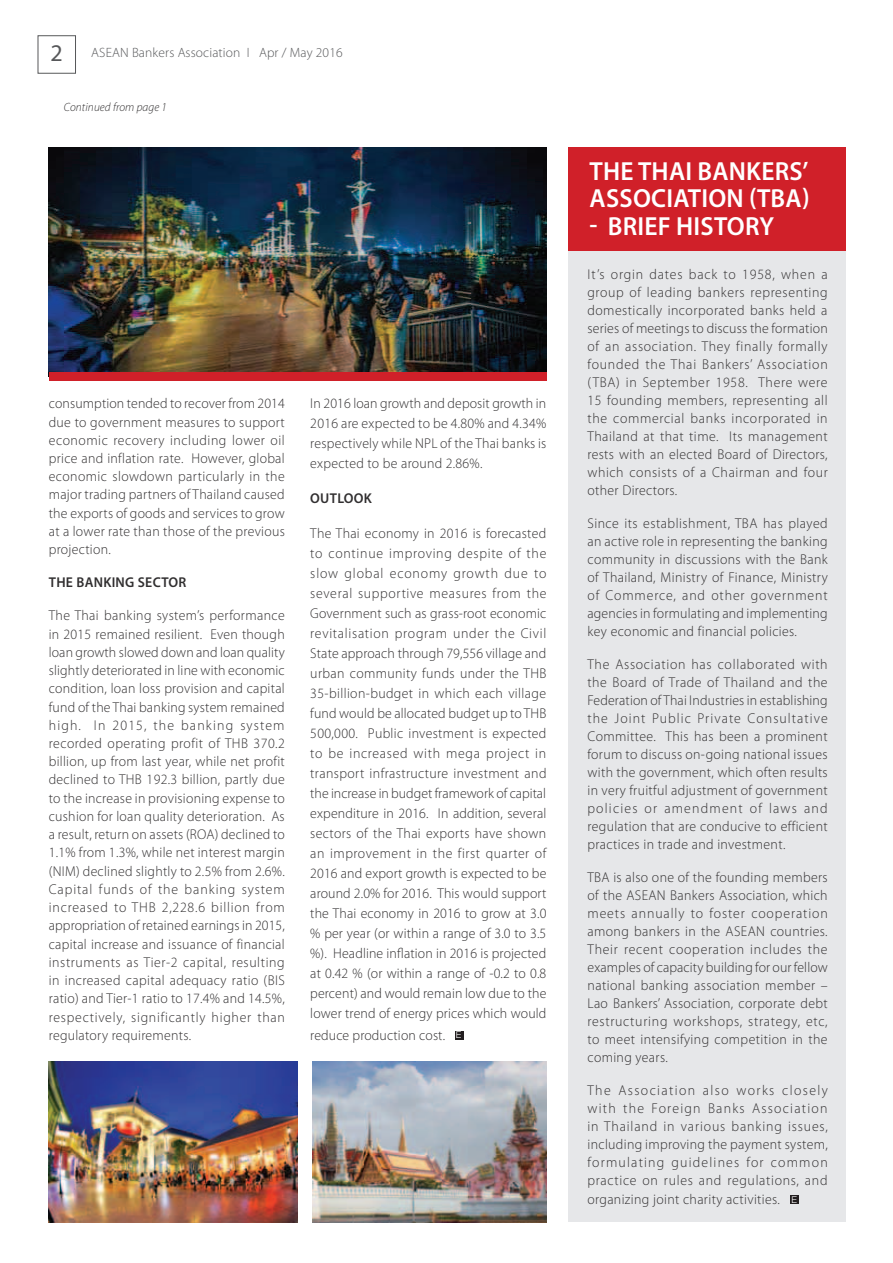
<style>
.page{position:relative;width:893px;height:1263px;background:#fff}
.page>*{position:absolute;margin:0;border:0;box-sizing:border-box;transform-origin:0 0}
.t1{font:600 26.25px/27.5px "Myriad Pro";letter-spacing:.01em;color:#fff}
.t2{font:300 14.25px/18px "Myriad Pro";letter-spacing:.025em;color:#312f30;text-align:justify}
.t3{font:600 14.25px "Myriad Pro";letter-spacing:.02em;color:#312f30}
.t4{font:300 13.5px "Myriad Pro";letter-spacing:.01em;color:#57585a}
.t5{font:italic 300 12px "Myriad Pro";letter-spacing:.01em;color:#312f30;scale:.96 1}
.s1{font-family:"Myriad";font-weight:400;font-size:24px}
.s2{font-family:"Helvetica Neue LT Com";font-size:9.3px;color:#fff}
</style>
<div class="page">
<div style="left:38px;top:35px;width:38px;height:39px;border:1px solid #57585a"></div>
<div style="left:568px;top:242px;width:278px;height:980px;background:#e6e7e9"></div>
<div style="left:568px;top:147px;width:278px;height:104px;background:#d02029"></div>
<div style="left:455px;top:1031px;width:8px;height:9px;background:#231f20"></div>
<div style="left:790px;top:1195px;width:9px;height:9px;background:#231f20"></div>
<img style="left:49px;top:147px;width:497px;height:226px">
<img style="left:49px;top:1061px;width:249px;height:161px">
<img style="left:313px;top:1061px;width:233px;height:161px">
<div style="left:49px;top:373px;width:497px;height:8px;background:#d02029"></div>
<p class="t4" style="left:51px;top:48px;width:294px"><span class="s1">2</span> ASEAN Bankers Association I Apr / May 2016</p>
<p class="t5" style="left:64px;top:103px;width:109px">Continued from page 1</p>
<p class="t2" style="left:49px;top:396px;width:238px">consumption tended to recover from 2014 due to government measures to support economic recovery including lower oil price and inflation rate. However, global economic slowdown particularly in the major trading partners of Thailand caused the exports of goods and services to grow at a lower rate than those of the previous projection.</p>
<p class="t3" style="left:49px;top:577px;width:139px">THE BANKING SECTOR</p>
<p class="t2" style="left:49px;top:608px;width:238px">The Thai banking system’s performance in 2015 remained resilient. Even though loan growth slowed down and loan quality slightly deteriorated in line with economic condition, loan loss provision and capital fund of the Thai banking system remained high. In 2015, the banking system recorded operating profit of THB 370.2 billion, up from last year, while net profit declined to THB 192.3 billion, partly due to the increase in provisioning expense to cushion for loan quality deterioration. As a result, return on assets (ROA) declined to 1.1% from 1.3%, while net interest margin (NIM) declined slightly to 2.5% from 2.6%.<br>Capital funds of the banking system increased to THB 2,228.6 billion from appropriation of retained earnings in 2015, capital increase and issuance of financial instruments as Tier-2 capital, resulting in increased capital adequacy ratio (BIS ratio) and Tier-1 ratio to 17.4% and 14.5%, respectively, significantly higher than regulatory requirements.</p>
<p class="t2" style="left:310px;top:395px;width:238px;line-height:20px">In 2016 loan growth and deposit growth in 2016 are expected to be 4.80% and 4.34% respectively while NPL of the Thai banks is expected to be around 2.86%.</p>
<p class="t3" style="left:310px;top:493px;width:63px">OUTLOOK</p>
<p class="t2" style="left:310px;top:525px;width:238px;line-height:20px">The Thai economy in 2016 is forecasted to continue improving despite of the slow global economy growth due to several supportive measures from the Government such as grass-root economic revitalisation program under the Civil State approach through 79,556 village and urban community funds under the THB 35-billion-budget in which each village fund would be allocated budget up to THB 500,000. Public investment is expected to be increased with mega project in transport infrastructure investment and the increase in budget framework of capital expenditure in 2016. In addition, several sectors of the Thai exports have shown an improvement in the first quarter of 2016 and export growth is expected to be around 2.0% for 2016. This would support the Thai economy in 2016 to grow at 3.0 % per year (or within a range of 3.0 to 3.5 %). Headline inflation in 2016 is projected at 0.42 % (or within a range of -0.2 to 0.8 percent) and would remain low due to the lower trend of energy prices which would</p>
<p class="t2" style="left:310px;top:1027px;width:152px">reduce production cost. <span class="s2">E</span></p>
<h1 class="t1" style="left:590px;top:160px;width:222px">THE THAI BANKERS’<br>ASSOCIATION (TBA)</h1>
<h1 class="t1" style="left:590px;top:215px;width:186px">- BRIEF HISTORY</h1>
<p class="t2" style="left:587px;top:267px;width:242px">It’s orgin dates back to 1958, when a group of leading bankers representing domestically incorporated banks held a series of meetings to discuss the formation of an association. They finally formally founded the Thai Bankers’ Association (TBA) in September 1958. There were 15 founding members, representing all the commercial banks incorporated in Thailand at that time. Its management rests with an elected Board of Directors, which consists of a Chairman and four other Directors.</p>
<p class="t2" style="left:587px;top:516px;width:242px">Since its establishment, TBA has played an active role in representing the banking community in discussions with the Bank of Thailand, Ministry of Finance, Ministry of Commerce, and other government agencies in formulating and implementing key economic and financial policies.</p>
<p class="t2" style="left:587px;top:656px;width:242px">The Association has collaborated with the Board of Trade of Thailand and the Federation of Thai Industries in establishing the Joint Public Private Consultative Committee. This has been a prominent forum to discuss on-going national issues with the government, which often results in very fruitful adjustment of government policies or amendment of laws and regulation that are conducive to efficient practices in trade and investment.</p>
<p class="t2" style="left:587px;top:869px;width:242px">TBA is also one of the founding members of the ASEAN Bankers Association, which meets annually to foster cooperation among bankers in the ASEAN countries.<br>Their recent cooperation includes the examples of capacity building for our fellow national banking association member – Lao Bankers’ Association, corporate debt restructuring workshops, strategy, etc, to meet intensifying competition in the coming years.</p>
<p class="t2" style="left:587px;top:1082px;width:242px">The Association also works closely with the Foreign Banks Association in Thailand in various banking issues, including improving the payment system, formulating guidelines for common practice on rules and regulations, and</p>
<p class="t2" style="left:587px;top:1192px;width:211px">organizing joint charity activities. <span class="s2">E</span></p>
</div>
